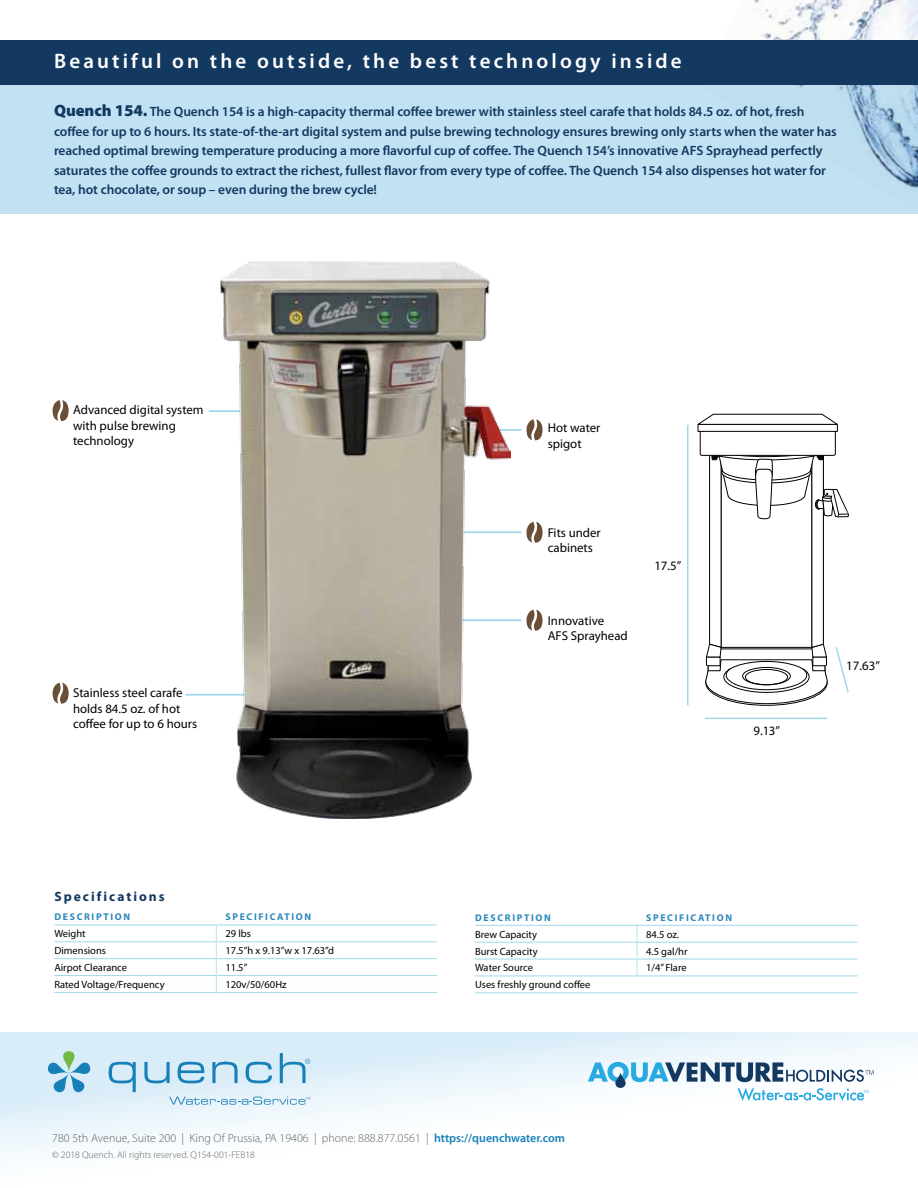
<style>
.page{position:relative;width:918px;height:1188px;background:#fff}
.page>*{position:absolute;margin:0;border:0;box-sizing:border-box;transform-origin:0 0}
.t1{font:600 21px "Myriad Pro";letter-spacing:.15em;color:#fff}
.t2{font:600 13.5px/19.5px "Myriad Pro";letter-spacing:-.005em;color:#143961}
.t3{font:700 13.5px "Myriad Pro";letter-spacing:.15em;color:#143961}
.t4{font:12.9px/15.5px "Myriad Pro";color:#000}
.t5{font:300 12px "Myriad Pro";color:#636466}
.t6{font:10.5px "Myriad Pro";color:#000}
.t7{font:700 9.75px "Myriad Pro";letter-spacing:.17em;color:#2b88be}
.t8{font:300 9.75px "Myriad Pro";color:#636466}
.s1{font-weight:900;font-size:16.5px}
.s2{font-weight:600;color:#157fb8}
</style>
<div class="page">
<hr style="left:457px;top:531px;width:65px;height:2px;background:#a0d8eb">
<hr style="left:457px;top:619px;width:65px;height:2px;background:#a0d8eb">
<div style="left:0;top:63px;width:918px;height:151px;background:#c2e2f4"></div>
<hr style="left:54px;top:941px;width:162px;height:1px;background:#a0d8eb">
<hr style="left:217px;top:941px;width:220px;height:1px;background:#a0d8eb">
<hr style="left:54px;top:958px;width:162px;height:1px;background:#a0d8eb">
<hr style="left:217px;top:958px;width:220px;height:1px;background:#a0d8eb">
<hr style="left:54px;top:975px;width:162px;height:1px;background:#a0d8eb">
<hr style="left:217px;top:975px;width:220px;height:1px;background:#a0d8eb">
<hr style="left:54px;top:992px;width:162px;height:1px;background:#a0d8eb">
<hr style="left:216px;top:992px;width:221px;height:1px;background:#a0d8eb">
<hr style="left:54px;top:925px;width:162px;height:1px;background:#a0d8eb">
<hr style="left:216px;top:925px;width:221px;height:1px;background:#a0d8eb">
<svg style="left:216px;top:925px;width:1px;height:67px"></svg>
<hr style="left:475px;top:959px;width:162px;height:1px;background:#a0d8eb">
<hr style="left:638px;top:959px;width:220px;height:1px;background:#a0d8eb">
<hr style="left:475px;top:976px;width:162px;height:1px;background:#a0d8eb">
<hr style="left:637px;top:976px;width:221px;height:1px;background:#a0d8eb">
<hr style="left:475px;top:992px;width:162px;height:1px;background:#a0d8eb">
<hr style="left:637px;top:992px;width:221px;height:1px;background:#a0d8eb">
<svg style="left:637px;top:926px;width:1px;height:50px"></svg>
<hr style="left:475px;top:942px;width:162px;height:1px;background:#a0d8eb">
<hr style="left:637px;top:942px;width:221px;height:1px;background:#a0d8eb">
<hr style="left:475px;top:925px;width:162px;height:1px;background:#a0d8eb">
<hr style="left:637px;top:925px;width:221px;height:1px;background:#a0d8eb">
<hr style="left:209px;top:410px;width:89px;height:2px;background:#a0d8eb">
<hr style="left:687px;top:425px;width:1px;height:281px;background:#a0d8eb">
<svg style="left:697px;top:414px;width:152px;height:292px"></svg>
<hr style="left:705px;top:718px;width:122px;height:1px;background:#a0d8eb">
<img style="left:754px;top:0;width:164px;height:190px">
<div style="left:0;top:40px;width:918px;height:46px;background:#143961"></div>
<svg style="left:53px;top:400px;width:16px;height:21px"></svg>
<svg style="left:527px;top:419px;width:16px;height:21px"></svg>
<svg style="left:527px;top:522px;width:16px;height:21px"></svg>
<svg style="left:527px;top:610px;width:16px;height:21px"></svg>
<hr style="left:185px;top:694px;width:148px;height:2px;background:#a0d8eb">
<hr style="left:457px;top:429px;width:65px;height:2px;background:#a0d8eb">
<svg style="left:53px;top:683px;width:16px;height:21px"></svg>
<img style="left:220px;top:261px;width:291px;height:558px">
<svg style="left:0;top:1032px;width:918px;height:125px"></svg>
<div style="left:63px;top:1051px;width:12px;height:22px;background:#72ba44;border-radius:5px"></div>
<svg style="left:48px;top:1063px;width:42px;height:29px"></svg>
<svg style="left:109px;top:1062px;width:27px;height:30px"></svg>
<svg style="left:144px;top:1062px;width:26px;height:21px"></svg>
<svg style="left:178px;top:1062px;width:26px;height:21px"></svg>
<svg style="left:212px;top:1062px;width:26px;height:21px"></svg>
<svg style="left:246px;top:1061px;width:26px;height:22px"></svg>
<svg style="left:280px;top:1053px;width:30px;height:30px"></svg>
<svg style="left:169px;top:1097px;width:141px;height:8px"></svg>
<svg style="left:588px;top:1062px;width:286px;height:20px"></svg>
<svg style="left:615px;top:1073px;width:11px;height:15px"></svg>
<svg style="left:738px;top:1088px;width:131px;height:13px"></svg>
<h1 class="t1" style="left:54px;top:48px;width:629px">Beautiful on the outside, the best technology inside</h1>
<p class="t2" style="left:54px;top:102px;width:784px"><span class="s1">Quench 154.</span> The Quench 154 is a high-capacity thermal coffee brewer with stainless steel carafe that holds 84.5 oz. of hot, fresh coffee for up to 6 hours. Its state-of-the-art digital system and pulse brewing technology ensures brewing only starts when the water has reached optimal brewing temperature producing a more flavorful cup of coffee. The Quench 154’s innovative AFS Sprayhead perfectly saturates the coffee grounds to extract the richest, fullest flavor from every type of coffee. The Quench 154 also dispenses hot water for tea, hot chocolate, or soup – even during the brew cycle!</p>
<p class="t4" style="left:73px;top:402px;width:132px">Advanced digital system with pulse brewing technology</p>
<p class="t4" style="left:73px;top:685px;width:126px">Stainless steel carafe holds 84.5 oz. of hot coffee for up to 6 hours</p>
<p class="t4" style="left:548px;top:420px;width:54px">Hot water spigot</p>
<p class="t4" style="left:548px;top:525px;width:55px">Fits under cabinets</p>
<p class="t4" style="left:548px;top:613px;width:82px">Innovative<br>AFS Sprayhead</p>
<p class="t4" style="left:654px;top:558px;width:28px">17.5”</p>
<p class="t4" style="left:753px;top:723px;width:28px">9.13”</p>
<p class="t3" style="left:54px;top:888px;width:112px">SPECIFICATIONS</p>
<p class="t7" style="left:54px;top:911px;width:77px">DESCRIPTION</p>
<p class="t7" style="left:225px;top:911px;width:87px">SPECIFICATION</p>
<p class="t6" style="left:54px;top:927px;width:33px">Weight</p>
<p class="t6" style="left:225px;top:927px;width:27px">29 lbs</p>
<p class="t6" style="left:54px;top:944px;width:53px">Dimensions</p>
<p class="t6" style="left:225px;top:944px;width:110px">17.5”h x 9.13”w x 17.63”d</p>
<p class="t6" style="left:54px;top:961px;width:74px">Airpot Clearance</p>
<p class="t6" style="left:225px;top:961px;width:24px">11.5”</p>
<p class="t6" style="left:54px;top:978px;width:112px">Rated Voltage/Frequency</p>
<p class="t6" style="left:225px;top:978px;width:63px">120v/50/60Hz</p>
<p class="t7" style="left:475px;top:911px;width:77px">DESCRIPTION</p>
<p class="t7" style="left:646px;top:911px;width:87px">SPECIFICATION</p>
<p class="t6" style="left:475px;top:928px;width:64px">Brew Capacity</p>
<p class="t6" style="left:646px;top:928px;width:34px">84.5 oz.</p>
<p class="t6" style="left:475px;top:945px;width:64px">Burst Capacity</p>
<p class="t6" style="left:646px;top:945px;width:43px">4.5 gal/hr</p>
<p class="t6" style="left:475px;top:961px;width:59px">Water Source</p>
<p class="t6" style="left:646px;top:961px;width:42px">1/4” Flare</p>
<p class="t6" style="left:475px;top:978px;width:117px">Uses freshly ground coffee</p>
<p class="t5" style="left:52px;top:1131px;width:514px">780 5th Avenue, Suite 200 | King Of Prussia, PA 19406 | phone: 888.877.0561 | <span class="s2">https://quenchwater.com</span></p>
<p class="t8" style="left:52px;top:1149px;width:204px">© 2018 Quench. All rights reserved. Q154-001-FEB18</p>
<p class="t4" style="left:846px;top:658px;width:35px">17.63”</p>
</div>
